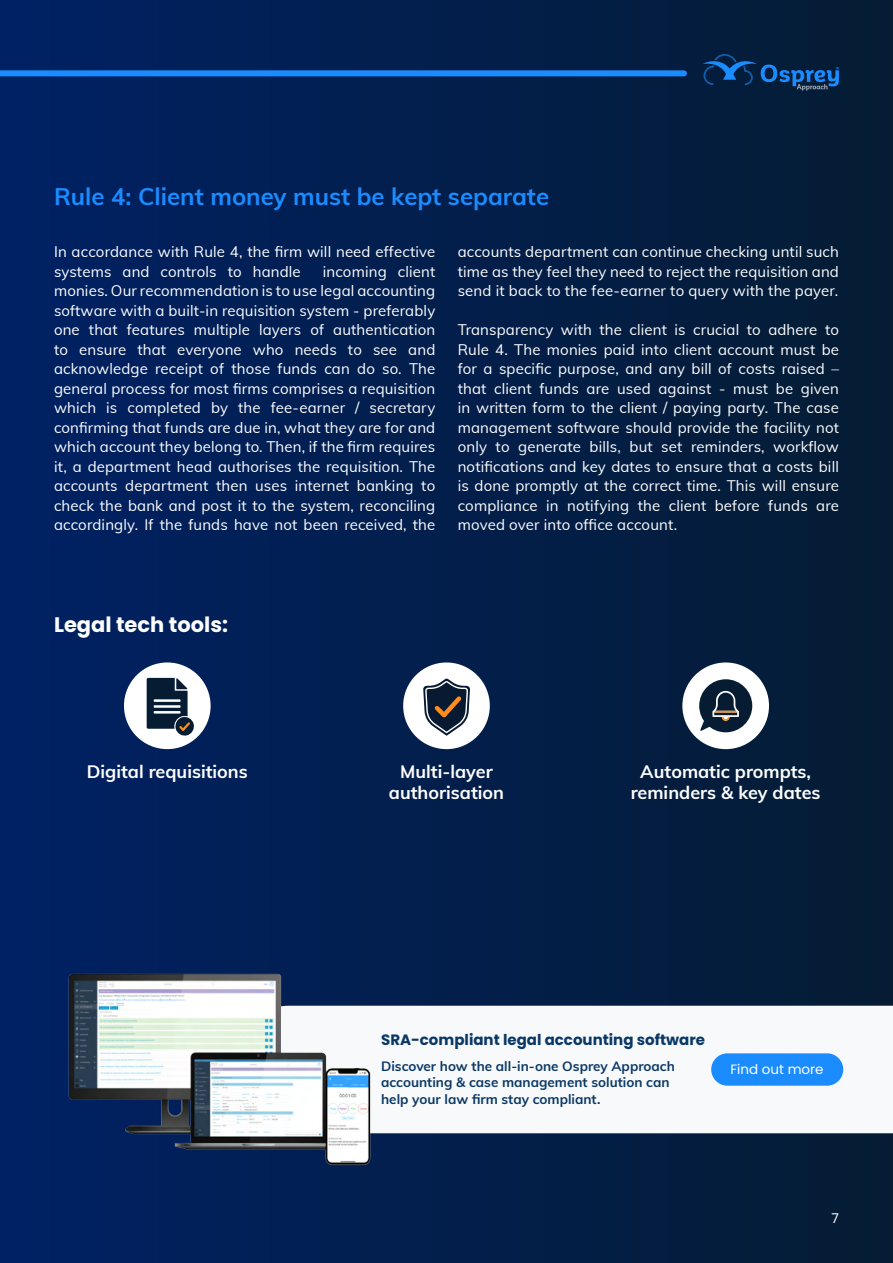
<style>
.page{position:relative;width:893px;height:1263px;background:#fff}
.page>*{position:absolute;margin:0;border:0;box-sizing:border-box;transform-origin:0 0}
.t1{font:700 24px "Muli";color:#1a8cff}
.t2{font:700 21px "Poppins";color:#fff}
.t3{font:700 18px/21px "Muli";color:#fff;text-align:center}
.t4{font:15px/19.5px "Muli";letter-spacing:.01em;color:#fff;text-align:justify}
.t5{font:700 15px "Poppins";color:#0a3866}
.t6{font:700 13.5px/16.5px "Muli";color:#0a3866}
.t7{font:13.5px "Poppins";color:#fff}
</style>
<div class="page">
<div style="left:0;top:0;width:893px;height:1263px;background:linear-gradient(to right,#002164,#051c33)"></div>
<svg style="left:702px;top:54px;width:137px;height:37px;background:#0a3462"></svg>
<div style="left:0;top:70px;width:684px;height:6px;background:#1a8cff"></div>
<div style="left:403px;top:662px;width:87px;height:87px;background:#fff;border-radius:50%"></div>
<svg style="left:423px;top:679px;width:47px;height:57px"></svg>
<div style="left:124px;top:662px;width:87px;height:87px;background:#fff;border-radius:50%"></div>
<svg style="left:147px;top:678px;width:47px;height:58px"></svg>
<svg style="left:379px;top:1006px;width:514px;height:127px"></svg>
<img style="left:56px;top:946px;width:323px;height:240px">
<div style="left:711px;top:1053px;width:132px;height:33px;background:#1a8cff;border-radius:16px"></div>
<div style="left:682px;top:662px;width:87px;height:87px;background:#fff;border-radius:50%"></div>
<div style="left:699px;top:679px;width:53px;height:53px;background:#051c33;border-radius:50%"></div>
<svg style="left:700px;top:690px;width:39px;height:41px"></svg>
<p class="t1" style="left:54px;top:179px;width:497px">Rule 4: Client money must be kept separate</p>
<p class="t4" style="left:54px;top:241px;width:383px">In accordance with Rule 4, the firm will need effective systems and controls to handle</p>
<p class="t4" style="left:458px;top:241px;width:383px">accounts department can continue checking until such time as they feel they need to reject the requisition and send it back to the fee-earner to query with the payer.</p>
<p class="t4" style="left:458px;top:319px;width:383px">Transparency with the client is crucial to adhere to Rule 4. The monies paid into client account must be for a specific purpose, and any bill of costs raised – that client funds are used against - must be given in written form to the client / paying party. The case management software should provide the facility not only to generate bills, but set reminders, workflow notifications and key dates to ensure that a costs bill is done promptly at the correct time. This will ensure compliance in notifying the client before funds are moved over into office account.</p>
<p class="t4" style="left:54px;top:261px;width:383px;text-indent:269px">incoming client monies. Our recommendation is to use legal accounting software with a built-in requisition system - preferably one that features multiple layers of authentication to ensure that everyone who needs to see and acknowledge receipt of those funds can do so. The general process for most firms comprises a requisition which is completed by the fee-earner / secretary confirming that funds are due in, what they are for and which account they belong to. Then, if the firm requires it, a department head authorises the requisition. The accounts department then uses internet banking to check the bank and post it to the system, reconciling accordingly. If the funds have not been received, the</p>
<p class="t2" style="left:54px;top:612px;width:176px">Legal tech tools:</p>
<p class="t3" style="left:87px;top:760px;width:162px">Digital requisitions</p>
<p class="t3" style="left:631px;top:760px;width:191px">Automatic prompts, reminders &amp; key dates</p>
<p class="t3" style="left:389px;top:760px;width:117px">Multi-layer authorisation</p>
<p class="t5" style="left:381px;top:1031px;width:325px">SRA-compliant legal accounting software</p>
<p class="t6" style="left:381px;top:1057px;width:295px">Discover how the all-in-one Osprey Approach accounting &amp; case management solution can help your law firm stay compliant.</p>
<p class="t7" style="left:730px;top:1062px;width:95px">Find out more</p>
<p class="t7" style="left:832px;top:1210px;width:9px">7</p>
</div>
